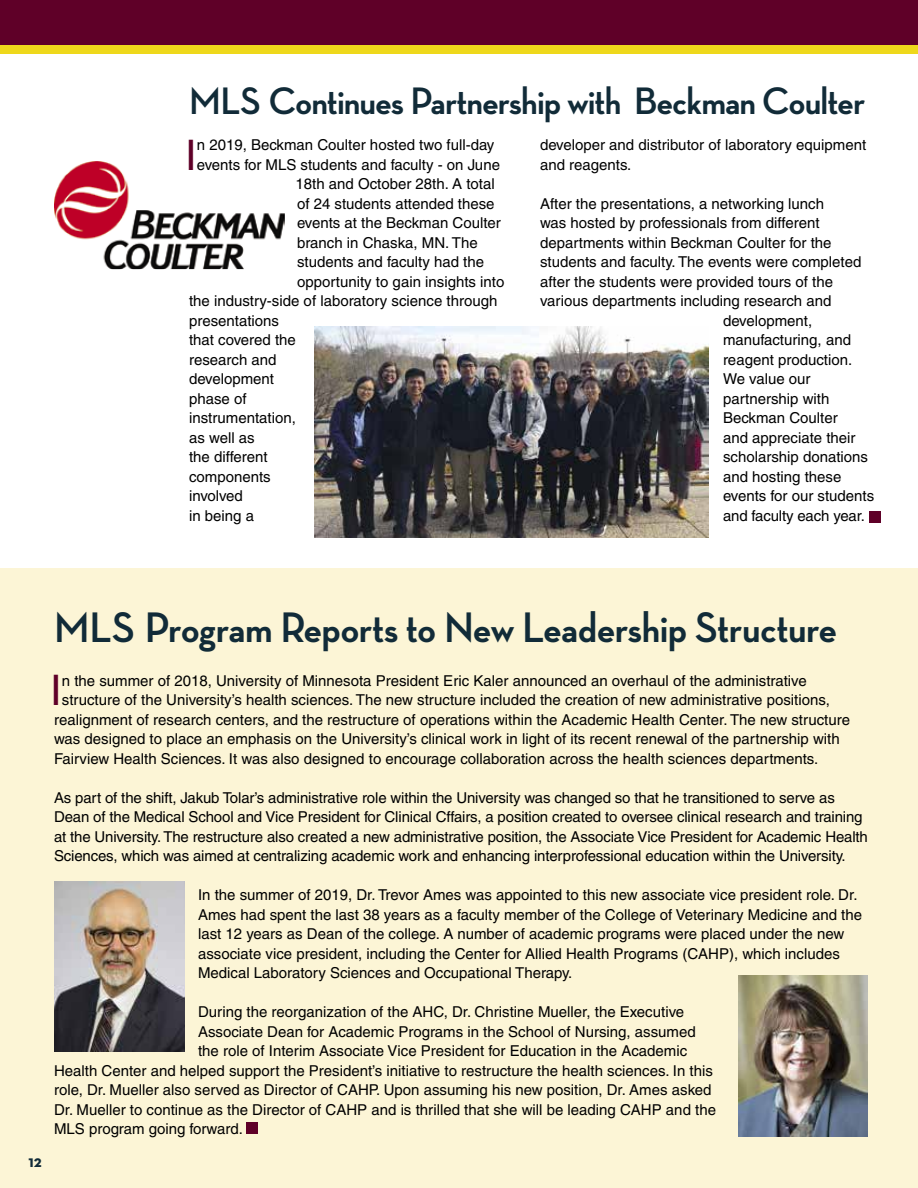
<style>
.page{position:relative;width:918px;height:1188px;background:#fff}
.page>*{position:absolute;margin:0;border:0;box-sizing:border-box;transform-origin:0 0}
.t1{font:700 43.5px "Neutraface Display";color:#112b38}
.t2{font:42.15px "Helvetica";color:#5f0028}
.t3{font:700 39px "Neutraface Display";letter-spacing:-.01em;color:#112b38}
.t4{font:700 16.5px "Neutraface Text";color:#112b38}
.t5{font:15px/19.5px "Helvetica";color:#000}
</style>
<div class="page">
<div style="left:0;top:0;width:918px;height:54px;background:#eed81b"></div>
<div style="left:0;top:0;width:918px;height:45px;background:#5f0028"></div>
<div style="left:0;top:568px;width:918px;height:620px;background:#fcf5d6"></div>
<img style="left:54px;top:161px;width:231px;height:108px">
<img style="left:315px;top:326px;width:393px;height:212px">
<div style="left:869px;top:511px;width:12px;height:11px;background:#5f0028"></div>
<img style="left:54px;top:881px;width:131px;height:170px">
<img style="left:738px;top:975px;width:130px;height:162px">
<div style="left:246px;top:1122px;width:12px;height:12px;background:#5f0028"></div>
<h3 class="t3" style="left:189px;top:79px;width:678px">MLS Continues Partnership with Beckman Coulter</h3>
<h2 class="t2" style="left:185px;top:130px;width:13px">I</h2>
<p class="t5" style="left:197px;top:135px;width:299px">n 2019, Beckman Coulter hosted two full-day</p>
<p class="t5" style="left:197px;top:155px;width:305px">events for MLS students and faculty - on June</p>
<p class="t5" style="left:296px;top:174px;width:201px">18th and October 28th. A total</p>
<p class="t5" style="left:297px;top:194px;width:199px">of 24 students attended these</p>
<p class="t5" style="left:297px;top:213px;width:205px">events at the Beckman Coulter</p>
<p class="t5" style="left:297px;top:233px;width:182px">branch in Chaska, MN. The</p>
<p class="t5" style="left:297px;top:252px;width:189px">students and faculty had the</p>
<p class="t5" style="left:297px;top:272px;width:209px">opportunity to gain insights into</p>
<p class="t5" style="left:189px;top:291px;width:310px">the industry-side of laboratory science through</p>
<p class="t5" style="left:189px;top:311px;width:92px">presentations</p>
<p class="t5" style="left:189px;top:330px;width:108px">that covered the</p>
<p class="t5" style="left:189px;top:350px;width:89px">research and</p>
<p class="t5" style="left:189px;top:369px;width:87px">development</p>
<p class="t5" style="left:189px;top:389px;width:59px">phase of</p>
<p class="t5" style="left:189px;top:408px;width:108px">instrumentation,</p>
<p class="t5" style="left:189px;top:428px;width:67px">as well as</p>
<p class="t5" style="left:189px;top:447px;width:80px">the different</p>
<p class="t5" style="left:189px;top:467px;width:83px">components</p>
<p class="t5" style="left:189px;top:486px;width:55px">involved</p>
<p class="t5" style="left:189px;top:505px;width:67px">in being a</p>
<p class="t5" style="left:540px;top:135px;width:328px">developer and distributor of laboratory equipment and reagents.</p>
<p class="t5" style="left:540px;top:194px;width:286px">After the presentations, a networking lunch</p>
<p class="t5" style="left:540px;top:213px;width:281px">was hosted by professionals from different</p>
<p class="t5" style="left:540px;top:233px;width:293px">departments within Beckman Coulter for the</p>
<p class="t5" style="left:540px;top:252px;width:323px">students and faculty. The events were completed</p>
<p class="t5" style="left:540px;top:272px;width:295px">after the students were provided tours of the</p>
<p class="t5" style="left:540px;top:291px;width:293px">various departments including research and</p>
<p class="t5" style="left:723px;top:311px;width:91px">development,</p>
<p class="t5" style="left:723px;top:330px;width:130px">manufacturing, and</p>
<p class="t5" style="left:723px;top:350px;width:131px">reagent production.</p>
<p class="t5" style="left:723px;top:369px;width:89px">We value our</p>
<p class="t5" style="left:723px;top:389px;width:108px">partnership with</p>
<p class="t5" style="left:723px;top:408px;width:116px">Beckman Coulter</p>
<p class="t5" style="left:723px;top:428px;width:134px">and appreciate their</p>
<p class="t5" style="left:723px;top:447px;width:147px">scholarship donations</p>
<p class="t5" style="left:723px;top:467px;width:120px">and hosting these</p>
<p class="t5" style="left:723px;top:486px;width:153px">events for our students</p>
<p class="t5" style="left:723px;top:505px;width:144px">and faculty each year.</p>
<p class="t4" style="left:28px;top:1151px;width:15px">12</p>
<h1 class="t1" style="left:54px;top:603px;width:784px">MLS Program Reports to New Leadership Structure</h1>
<h2 class="t2" style="left:50px;top:666px;width:13px">I</h2>
<p class="t5" style="left:62px;top:670px;width:746px">n the summer of 2018, University of Minnesota President Eric Kaler announced an overhaul of the administrative</p>
<p class="t5" style="left:62px;top:690px;width:770px">structure of the University’s health sciences. The new structure included the creation of new administrative positions,</p>
<p class="t5" style="left:54px;top:709px;width:798px">realignment of research centers, and the restructure of operations within the Academic Health Center. The new structure</p>
<p class="t5" style="left:54px;top:729px;width:787px">was designed to place an emphasis on the University’s clinical work in light of its recent renewal of the partnership with</p>
<p class="t5" style="left:54px;top:748px;width:766px">Fairview Health Sciences. It was also designed to encourage collaboration across the health sciences departments.</p>
<p class="t5" style="left:54px;top:787px;width:815px">As part of the shift, Jakub Tolar’s administrative role within the University was changed so that he transitioned to serve as Dean of the Medical School and Vice President for Clinical Cffairs, a position created to oversee clinical research and training at the University. The restructure also created a new administrative position, the Associate Vice President for Academic Health Sciences, which was aimed at centralizing academic work and enhancing interprofessional education within the University.</p>
<p class="t5" style="left:198px;top:885px;width:666px">In the summer of 2019, Dr. Trevor Ames was appointed to this new associate vice president role. Dr.<br>Ames had spent the last 38 years as a faculty member of the College of Veterinary Medicine and the last 12 years as Dean of the college. A number of academic programs were placed under the new associate vice president, including the Center for Allied Health Programs (CAHP), which includes Medical Laboratory Sciences and Occupational Therapy.</p>
<p class="t5" style="left:198px;top:1002px;width:488px">During the reorganization of the AHC, Dr. Christine Mueller, the Executive</p>
<p class="t5" style="left:198px;top:1021px;width:499px">Associate Dean for Academic Programs in the School of Nursing, assumed</p>
<p class="t5" style="left:198px;top:1041px;width:491px">the role of Interim Associate Vice President for Education in the Academic</p>
<p class="t5" style="left:54px;top:1060px;width:660px">Health Center and helped support the President’s initiative to restructure the health sciences. In this</p>
<p class="t5" style="left:54px;top:1080px;width:659px">role, Dr. Mueller also served as Director of CAHP. Upon assuming his new position, Dr. Ames asked</p>
<p class="t5" style="left:54px;top:1099px;width:664px">Dr. Mueller to continue as the Director of CAHP and is thrilled that she will be leading CAHP and the</p>
<p class="t5" style="left:54px;top:1119px;width:191px">MLS program going forward.</p>
</div>
